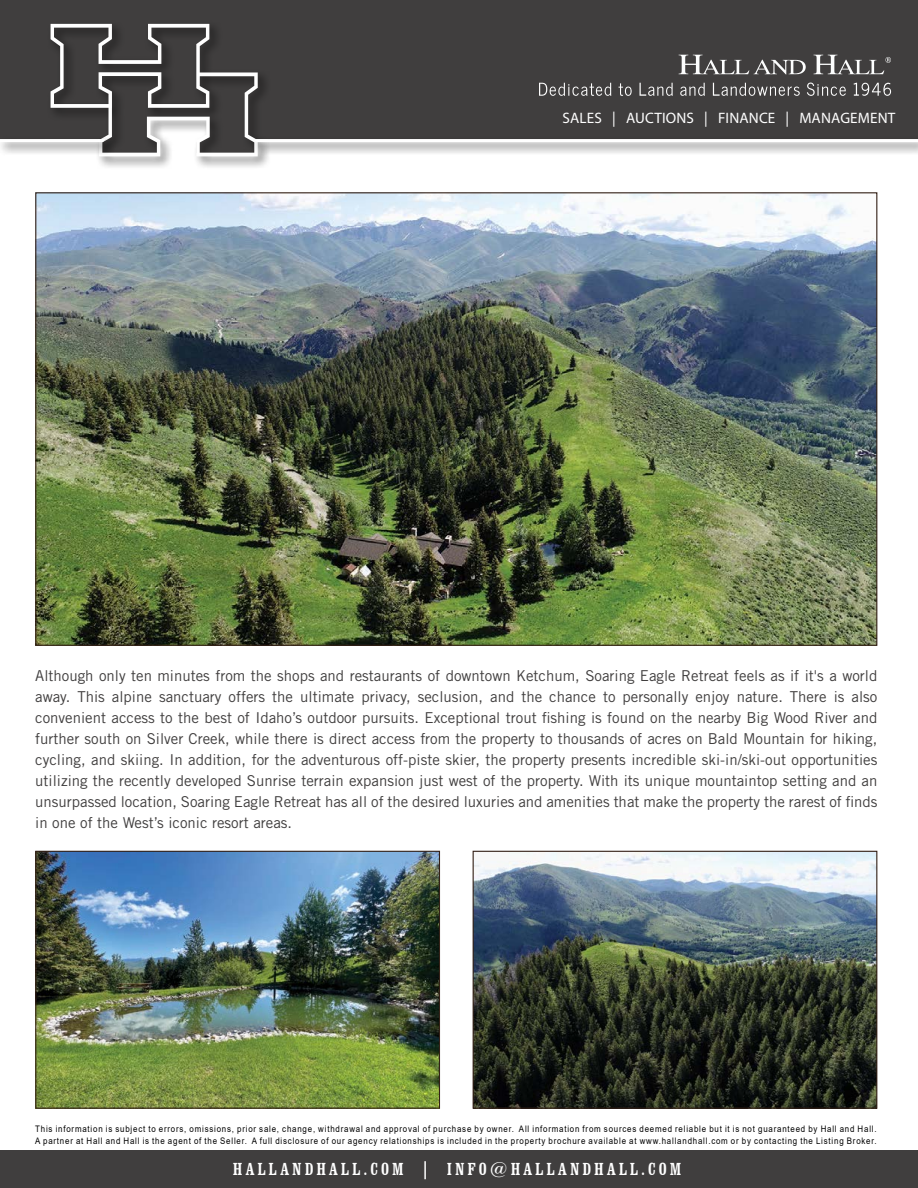
<style>
.page{position:relative;width:918px;height:1188px;background:#fff}
.page>*{position:absolute;margin:0;border:0;box-sizing:border-box;transform-origin:0 0}
.t1{font:condensed 18px "Clarendon BT";letter-spacing:.17em;color:#fff}
.t2{font:15.15px "Myriad Pro";letter-spacing:.01em;color:#fff}
.t3{font:15px/21px "Trade Gothic LT Std";color:#403e3e;text-align:justify}
.t4{font:9px/12px "Arial";letter-spacing:.1em;color:#000;scale:.88 1}
</style>
<div class="page">
<div style="left:0;top:0;width:918px;height:153px;background:#403e3e"></div>
<div style="left:0;top:1151px;width:918px;height:37px;background:#403e3e"></div>
<div style="left:47px;top:20px;width:224px;height:150px;background:#000;opacity:.6"></div>
<svg style="left:0;top:24px;width:918px;height:144px"></svg>
<img style="left:37px;top:194px;width:838px;height:450px">
<img style="left:37px;top:853px;width:401px;height:254px">
<div style="left:35px;top:851px;width:405px;height:258px;border:1px solid #342117"></div>
<img style="left:475px;top:853px;width:400px;height:254px">
<div style="left:473px;top:851px;width:404px;height:258px;border:1px solid #342117"></div>
<p class="t2" style="left:563px;top:108px;width:334px">SALES | AUCTIONS | FINANCE | MANAGEMENT</p>
<p class="t3" style="left:35px;top:665px;width:844px">Although only ten minutes from the shops and restaurants of downtown Ketchum, Soaring Eagle Retreat feels as if it's a world away. This alpine sanctuary offers the ultimate privacy, seclusion, and the chance to personally enjoy nature. There is also convenient access to the best of Idaho’s outdoor pursuits. Exceptional trout fishing is found on the nearby Big Wood River and further south on Silver Creek, while there is direct access from the property to thousands of acres on Bald Mountain for hiking, cycling, and skiing. In addition, for the adventurous off-piste skier, the property presents incredible ski-in/ski-out opportunities utilizing the recently developed Sunrise terrain expansion just west of the property. With its unique mountaintop setting and an unsurpassed location, Soaring Eagle Retreat has all of the desired luxuries and amenities that make the property the rarest of finds in one of the West’s iconic resort areas.</p>
<p class="t4" style="left:35px;top:1123px;width:958px">This information is subject to errors, omissions, prior sale, change, withdrawal and approval of purchase by owner. All information from sources deemed reliable but it is not guaranteed by Hall and Hall.<br>A partner at Hall and Hall is the agent of the Seller. A full disclosure of our agency relationships is included in the property brochure available at www.hallandhall.com or by contacting the Listing Broker.</p>
<p class="t1" style="left:233px;top:1158px;width:450px">HALLANDHALL.COM | INFO@HALLANDHALL.COM</p>
</div>
